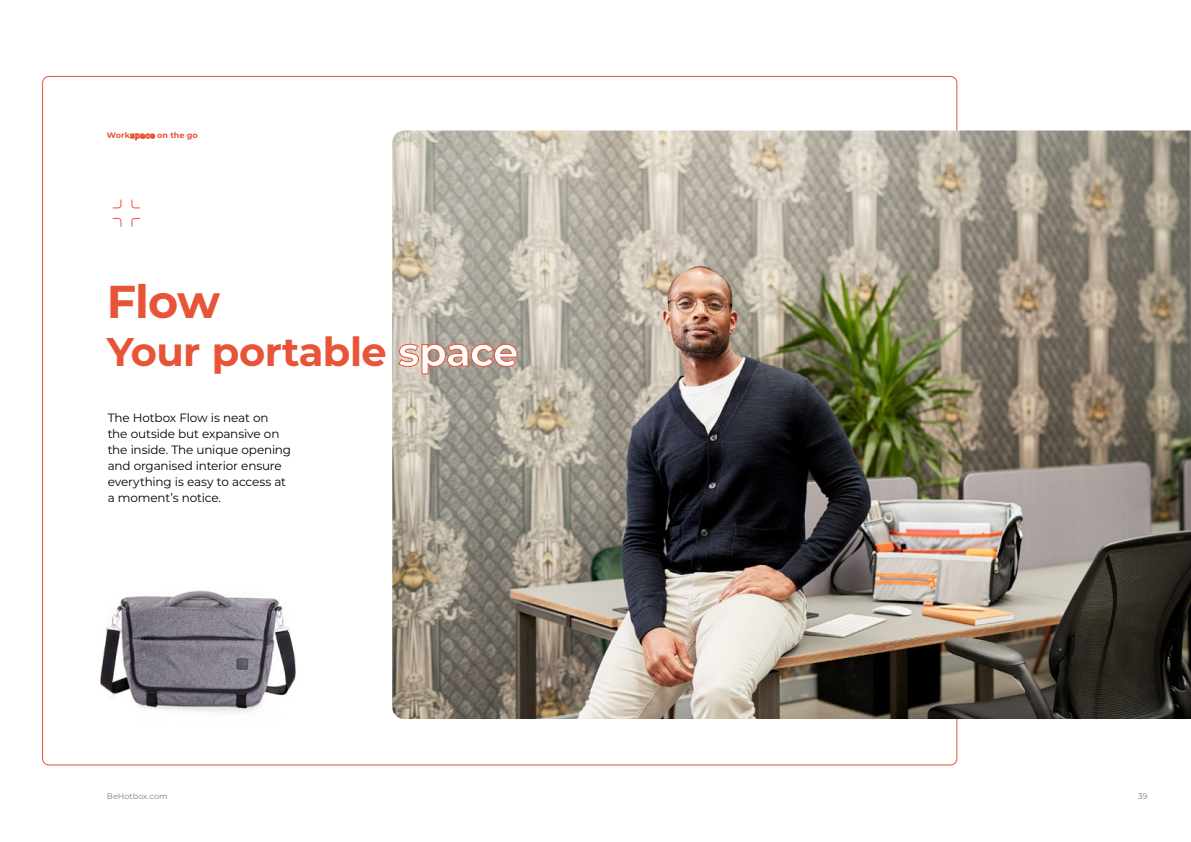
<style>
.page{position:relative;width:1191px;height:842px;background:#fff}
.page>*{position:absolute;margin:0;border:0;box-sizing:border-box;transform-origin:0 0}
.t1{font:700 46px "Montserrat";color:#e85438}
.t2{font:700 40px "Montserrat";letter-spacing:-.015em;color:#e85438}
.t3{font:12px/16px "Montserrat";letter-spacing:-.015em;color:#000}
.t4{font:700 8px "Montserrat";letter-spacing:.01em;color:#e85438}
.t5{font:8px "Montserrat";letter-spacing:.005em;color:#7c7c7c}
.s1{color:#fff}
</style>
<div class="page">
<img style="left:100px;top:590px;width:196px;height:122px">
<svg style="left:112px;top:199px;width:29px;height:28px"></svg>
<img style="left:392px;top:130px;width:799px;height:589px">
<p class="t4" style="left:107px;top:130px;width:92px">Workspace on the go</p>
<h1 class="t1" style="left:107px;top:269px;width:115px">Flow</h1>
<h2 class="t2" style="left:107px;top:323px;width:413px">Your portable <span class="s1">space</span></h2>
<p class="t3" style="left:108px;top:409px;width:185px">The Hotbox Flow is neat on the outside but expansive on the inside. The unique opening and organised interior ensure everything is easy to access at a moment’s notice.</p>
<p class="t5" style="left:107px;top:790px;width:62px">BeHotbox.com</p>
<p class="t5" style="left:1138px;top:790px;width:11px">39</p>
</div>
